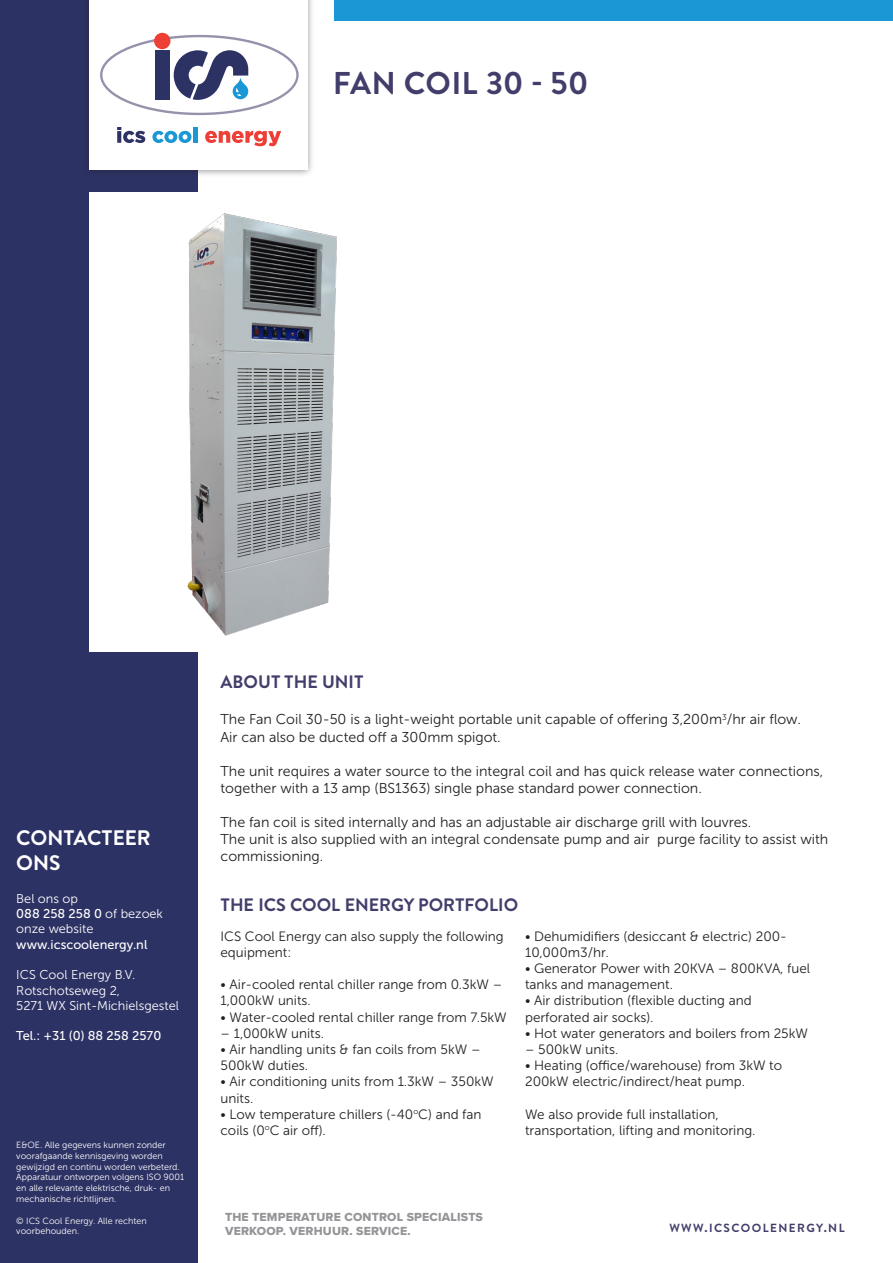
<style>
.page{position:relative;width:893px;height:1263px;background:#fff}
.page>*{position:absolute;margin:0;border:0;box-sizing:border-box;transform-origin:0 0}
.BRANDON_TABLE_TEXT{font:700 31.5px "Brandon Text";letter-spacing:.005em;color:#423e6b}
.t1{font:700 21px/25.2px "Brandon Text";color:#fff}
.t2{font:700 18px "Brandon Text";color:#423e6b}
.t3{font:14.25px/17.1px "Museo Sans 300";color:#231f20}
.t4{font:13.5px/16.2px "Museo Sans 300";color:#231f20}
.t5{font:12.75px/15.3px "Museo Sans 300";color:#fff}
.t6{font:12.75px "Museo Sans 500";color:#fff}
.t7{font:12.15px/14.5px "Proxima Nova A Extrabld";letter-spacing:.015em;color:#939598}
.t8{font:700 11.85px "Brandon Text";letter-spacing:.12em;color:#423e6b}
.t9{font:9px/10.8px "Museo Sans 300";color:#fff}
.s1{font-family:"Museo Sans 300"}
</style>
<div class="page">
<div style="left:0;top:0;width:198px;height:1263px;background:#2d3264"></div>
<div style="left:81px;top:0;width:234px;height:178px;background:#231f20;opacity:.55"></div>
<div style="left:89px;top:0;width:218px;height:170px;background:#fff"></div>
<div style="left:154px;top:33px;width:16px;height:16px;background:#ee3f37;border-radius:50%"></div>
<svg style="left:100px;top:35px;width:199px;height:80px"></svg>
<svg style="left:117px;top:127px;width:28px;height:16px"></svg>
<svg style="left:152px;top:131px;width:39px;height:12px"></svg>
<hr style="left:193px;top:127px;width:4px;height:16px;background:#1a97d5">
<svg style="left:205px;top:131px;width:76px;height:15px"></svg>
<div style="left:335px;top:0;width:558px;height:21px;background:#1a97d5"></div>
<img style="left:89px;top:192px;width:248px;height:460px">
<p class="BRANDON_TABLE_TEXT" style="left:333px;top:61px;width:256px">FAN COIL 30 - 50</p>
<h2 class="t1" style="left:16px;top:825px;width:136px">CONTACTEER<br>ONS</h2>
<p class="t5" style="left:16px;top:891px;width:63px">Bel ons op</p>
<p class="t6" style="left:16px;top:907px;width:148px">088 258 258 0 <span class="s1">of bezoek</span></p>
<p class="t5" style="left:16px;top:921px;width:79px">onze website</p>
<p class="t6" style="left:16px;top:937px;width:133px">www.icscoolenergy.nl</p>
<p class="t5" style="left:16px;top:967px;width:164px">ICS Cool Energy B.V.<br>Rotschotseweg 2,<br>5271 WX Sint-Michielsgestel</p>
<p class="t6" style="left:16px;top:1029px;width:146px">Tel.: +31 (0) 88 258 2570</p>
<p class="t2" style="left:221px;top:670px;width:144px">ABOUT THE UNIT</p>
<p class="t3" style="left:221px;top:711px;width:582px">The Fan Coil 30-50 is a light-weight portable unit capable of offering 3,200m<sup>3</sup>/hr air flow.</p>
<p class="t3" style="left:221px;top:728px;width:282px">Air can also be ducted off a 300mm spigot.</p>
<p class="t3" style="left:221px;top:762px;width:604px">The unit requires a water source to the integral coil and has quick release water connections, together with a 13 amp (BS1363) single phase standard power connection.</p>
<p class="t3" style="left:221px;top:814px;width:532px">The fan coil is sited internally and has an adjustable air discharge grill with louvres.</p>
<p class="t3" style="left:221px;top:831px;width:609px">The unit is also supplied with an integral condensate pump and air purge facility to assist with commissioning.</p>
<p class="t2" style="left:221px;top:892px;width:299px">THE ICS COOL ENERGY PORTFOLIO</p>
<p class="t4" style="left:221px;top:928px;width:285px">ICS Cool Energy can also supply the following equipment:</p>
<p class="t4" style="left:221px;top:976px;width:283px">• Air-cooled rental chiller range from 0.3kW –<br>1,000kW units.</p>
<p class="t4" style="left:221px;top:1009px;width:288px">• Water-cooled rental chiller range from 7.5kW</p>
<p class="t4" style="left:221px;top:1025px;width:105px">– 1,000kW units.</p>
<p class="t4" style="left:221px;top:1041px;width:262px">• Air handling units &amp; fan coils from 5kW –<br>500kW duties.</p>
<p class="t4" style="left:221px;top:1074px;width:275px">• Air conditioning units from 1.3kW – 350kW units.</p>
<p class="t4" style="left:221px;top:1106px;width:263px">• Low temperature chillers (-40<sup>o</sup>C) and fan coils (0<sup>o</sup>C air off).</p>
<p class="t4" style="left:525px;top:928px;width:263px">• Dehumidifiers (desiccant &amp; electric) 200-<br>10,000m3/hr.</p>
<p class="t4" style="left:525px;top:960px;width:287px">• Generator Power with 20KVA – 800KVA, fuel tanks and management.</p>
<p class="t4" style="left:525px;top:993px;width:228px">• Air distribution (flexible ducting and perforated air socks).</p>
<p class="t4" style="left:525px;top:1025px;width:285px">• Hot water generators and boilers from 25kW</p>
<p class="t4" style="left:525px;top:1041px;width:95px">– 500kW units.</p>
<p class="t4" style="left:525px;top:1057px;width:259px">• Heating (office/warehouse) from 3kW to<br>200kW electric/indirect/heat pump.</p>
<p class="t4" style="left:525px;top:1106px;width:232px">We also provide full installation, transportation, lifting and monitoring.</p>
<p class="t9" style="left:16px;top:1139px;width:169px">E&amp;OE. Alle gegevens kunnen zonder voorafgaande kennisgeving worden gewijzigd en continu worden verbeterd.<br>Apparatuur ontworpen volgens ISO 9001 en alle relevante elektrische, druk- en mechanische richtlijnen.</p>
<p class="t9" style="left:16px;top:1215px;width:132px">© ICS Cool Energy. Alle rechten voorbehouden.</p>
<p class="t8" style="left:669px;top:1220px;width:177px">WWW.ICSCOOLENERGY.NL</p>
<p class="t7" style="left:225px;top:1209px;width:259px">THE TEMPERATURE CONTROL SPECIALISTS<br>VERKOOP. VERHUUR. SERVICE.</p>
</div>
